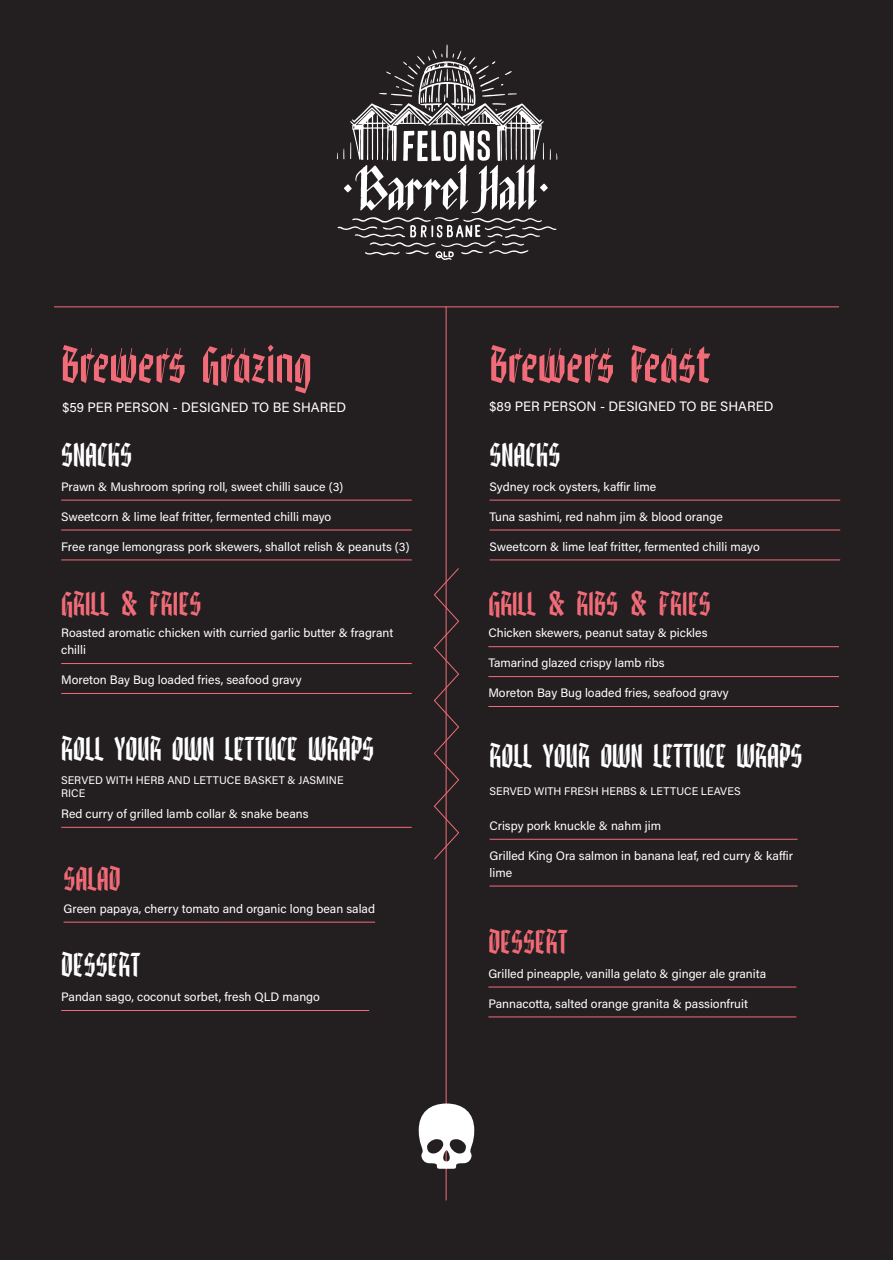
<style>
.page{position:relative;width:893px;height:1263px;background:#fff}
.page>*{position:absolute;margin:0;border:0;box-sizing:border-box;transform-origin:0 0}
.t1{font:51.45px "Health Goth";color:#f16c78}
.t2{font:34.05px "Health Goth";color:#fff}
.t3{font:34.05px "Health Goth";color:#f16c78}
.t4{font:34.05px "Health Goth";color:#f16b77}
.t5{font:13.65px "Acumin Pro";color:#fff}
.t6{font:12.3px/16.8px "Acumin Pro";color:#fff}
.t7{font:11.1px/13.2px "Acumin Pro";letter-spacing:.005em;color:#fff}
</style>
<div class="page">
<div style="left:0;top:0;width:893px;height:1260px;background:#231f20"></div>
<hr style="left:446px;top:306px;width:1px;height:894px;background:#f16c78">
<hr style="left:54px;top:306px;width:785px;height:1px;background:#f16c78">
<hr style="left:490px;top:500px;width:350px;height:1px;background:#f16c78">
<hr style="left:490px;top:530px;width:350px;height:1px;background:#f16c78">
<hr style="left:490px;top:560px;width:350px;height:1px;background:#f16c78">
<hr style="left:490px;top:839px;width:307px;height:1px;background:#f16c78">
<hr style="left:490px;top:886px;width:307px;height:1px;background:#f16c78">
<hr style="left:488px;top:646px;width:351px;height:1px;background:#f16c78">
<hr style="left:488px;top:676px;width:351px;height:1px;background:#f16c78">
<hr style="left:488px;top:706px;width:351px;height:1px;background:#f16c78">
<hr style="left:488px;top:987px;width:308px;height:1px;background:#f16c78">
<hr style="left:488px;top:1017px;width:308px;height:1px;background:#f16c78">
<svg style="left:434px;top:568px;width:25px;height:292px"></svg>
<hr style="left:61px;top:500px;width:351px;height:1px;background:#f16c78">
<hr style="left:61px;top:530px;width:351px;height:1px;background:#f16c78">
<hr style="left:61px;top:560px;width:351px;height:1px;background:#f16c78">
<hr style="left:61px;top:827px;width:351px;height:1px;background:#f16c78">
<hr style="left:64px;top:922px;width:311px;height:1px;background:#f16c78">
<hr style="left:61px;top:663px;width:351px;height:1px;background:#f16c78">
<hr style="left:61px;top:693px;width:351px;height:1px;background:#f16c78">
<hr style="left:61px;top:1010px;width:308px;height:1px;background:#f16c78">
<svg style="left:419px;top:1103px;width:55px;height:66px"></svg>
<svg style="left:337px;top:44px;width:220px;height:216px"></svg>
<p class="t1" style="left:61px;top:330px;width:252px">BREWERS GRAZING</p>
<p class="t5" style="left:62px;top:398px;width:285px">$59 PER PERSON - DESIGNED TO BE SHARED</p>
<p class="t2" style="left:61px;top:432px;width:72px">SNACKS</p>
<p class="t6" style="left:61px;top:477px;width:284px">Prawn &amp; Mushroom spring roll, sweet chilli sauce (3)</p>
<p class="t6" style="left:61px;top:507px;width:272px">Sweetcorn &amp; lime leaf fritter, fermented chilli mayo</p>
<p class="t6" style="left:61px;top:537px;width:350px">Free range lemongrass pork skewers, shallot relish &amp; peanuts (3)</p>
<p class="t3" style="left:61px;top:581px;width:142px">GRILL &amp; FRIES</p>
<p class="t6" style="left:61px;top:624px;width:334px">Roasted aromatic chicken with curried garlic butter &amp; fragrant chilli</p>
<p class="t6" style="left:61px;top:671px;width:242px">Moreton Bay Bug loaded fries, seafood gravy</p>
<p class="t2" style="left:61px;top:725px;width:314px">ROLL YOUR OWN LETTUCE WRAPS</p>
<p class="t7" style="left:61px;top:773px;width:284px">SERVED WITH HERB AND LETTUCE BASKET &amp; JASMINE<br>RICE</p>
<p class="t6" style="left:61px;top:805px;width:249px">Red curry of grilled lamb collar &amp; snake beans</p>
<p class="t4" style="left:64px;top:856px;width:59px">SALAD</p>
<p class="t6" style="left:64px;top:899px;width:313px">Green papaya, cherry tomato and organic long bean salad</p>
<p class="t2" style="left:61px;top:942px;width:81px">DESSERT</p>
<p class="t6" style="left:61px;top:988px;width:260px">Pandan sago, coconut sorbet, fresh QLD mango</p>
<p class="t1" style="left:490px;top:330px;width:222px">BREWERS FEAST</p>
<p class="t5" style="left:490px;top:397px;width:285px">$89 PER PERSON - DESIGNED TO BE SHARED</p>
<p class="t2" style="left:490px;top:432px;width:72px">SNACKS</p>
<p class="t6" style="left:490px;top:477px;width:168px">Sydney rock oysters, kaffir lime</p>
<p class="t6" style="left:490px;top:507px;width:235px">Tuna sashimi, red nahm jim &amp; blood orange</p>
<p class="t6" style="left:490px;top:537px;width:272px">Sweetcorn &amp; lime leaf fritter, fermented chilli mayo</p>
<p class="t3" style="left:488px;top:581px;width:224px">GRILL &amp; RIBS &amp; FRIES</p>
<p class="t6" style="left:488px;top:624px;width:221px">Chicken skewers, peanut satay &amp; pickles</p>
<p class="t6" style="left:488px;top:654px;width:178px">Tamarind glazed crispy lamb ribs</p>
<p class="t6" style="left:488px;top:684px;width:242px">Moreton Bay Bug loaded fries, seafood gravy</p>
<p class="t2" style="left:490px;top:733px;width:314px">ROLL YOUR OWN LETTUCE WRAPS</p>
<p class="t7" style="left:490px;top:784px;width:252px">SERVED WITH FRESH HERBS &amp; LETTUCE LEAVES</p>
<p class="t6" style="left:490px;top:817px;width:173px">Crispy pork knuckle &amp; nahm jim</p>
<p class="t6" style="left:490px;top:846px;width:305px">Grilled King Ora salmon in banana leaf, red curry &amp; kaffir lime</p>
<p class="t4" style="left:488px;top:919px;width:81px">DESSERT</p>
<p class="t6" style="left:488px;top:964px;width:279px">Grilled pineapple, vanilla gelato &amp; ginger ale granita</p>
<p class="t6" style="left:488px;top:994px;width:261px">Pannacotta, salted orange granita &amp; passionfruit</p>
</div>
